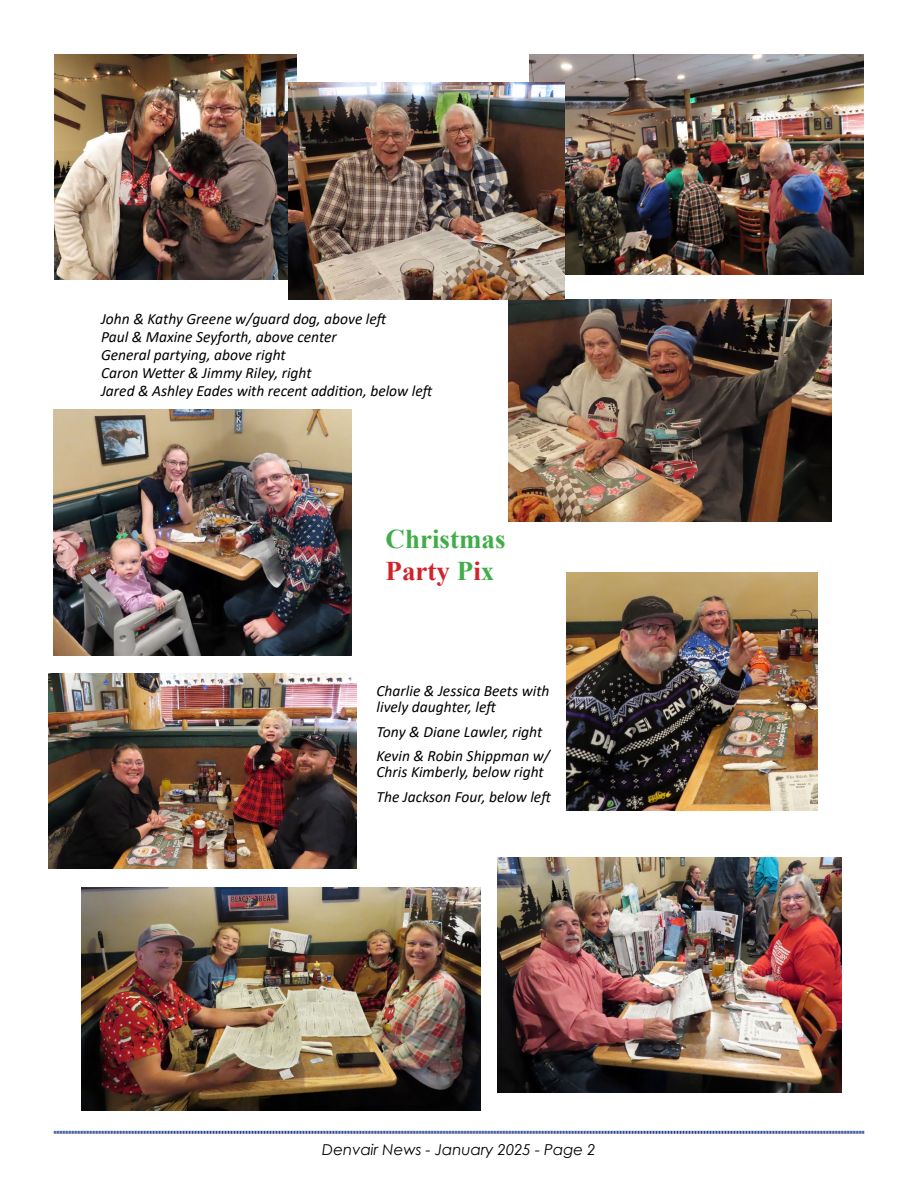
<style>
.page{position:relative;width:918px;height:1188px;background:#fff}
.page>*{position:absolute;margin:0;border:0;box-sizing:border-box;transform-origin:0 0}
.t1{font:700 27px/32.4px "Times New Roman";color:#41ad49}
.t2{font:italic 15.6px/18px "Calibri";color:#000}
.t3{font:italic 15px "Century Gothic";color:#000}
.s1{color:#d2232a}
</style>
<div class="page">
<svg style="left:54px;top:1130px;width:810px;height:4px"></svg>
<img style="left:530px;top:54px;width:334px;height:221px">
<img style="left:53px;top:409px;width:298px;height:246px">
<img style="left:54px;top:54px;width:242px;height:226px">
<img style="left:497px;top:858px;width:345px;height:235px">
<img style="left:508px;top:300px;width:323px;height:221px">
<img style="left:288px;top:82px;width:276px;height:218px">
<img style="left:81px;top:888px;width:400px;height:222px">
<img style="left:566px;top:573px;width:251px;height:237px">
<img style="left:48px;top:674px;width:308px;height:195px">
<p class="t2" style="left:101px;top:309px;width:334px">John &amp; Kathy Greene w/guard dog, above left<br>Paul &amp; Maxine Seyforth, above center<br>General partying, above right<br>Caron Wetter &amp; Jimmy Riley, right<br>Jared &amp; Ashley Eades with recent addition, below left</p>
<h1 class="t1" style="left:386px;top:522px;width:121px">Christmas<br><span class="s1">Party</span> P<span class="s1">i</span>x</h1>
<p class="t2" style="left:377px;top:683px;width:174px;line-height:15.6px">Charlie &amp; Jessica Beets with lively daughter, left</p>
<p class="t2" style="left:377px;top:719px;width:175px;line-height:24.6px">Tony &amp; Diane Lawler, right<br>Kevin &amp; Robin Shippman w/</p>
<p class="t2" style="left:377px;top:759px;width:177px;line-height:24.6px">Chris Kimberly, below right<br>The Jackson Four, below left</p>
<p class="t3" style="left:322px;top:1140px;width:275px">Denvair News - January 2025 - Page 2</p>
</div>
